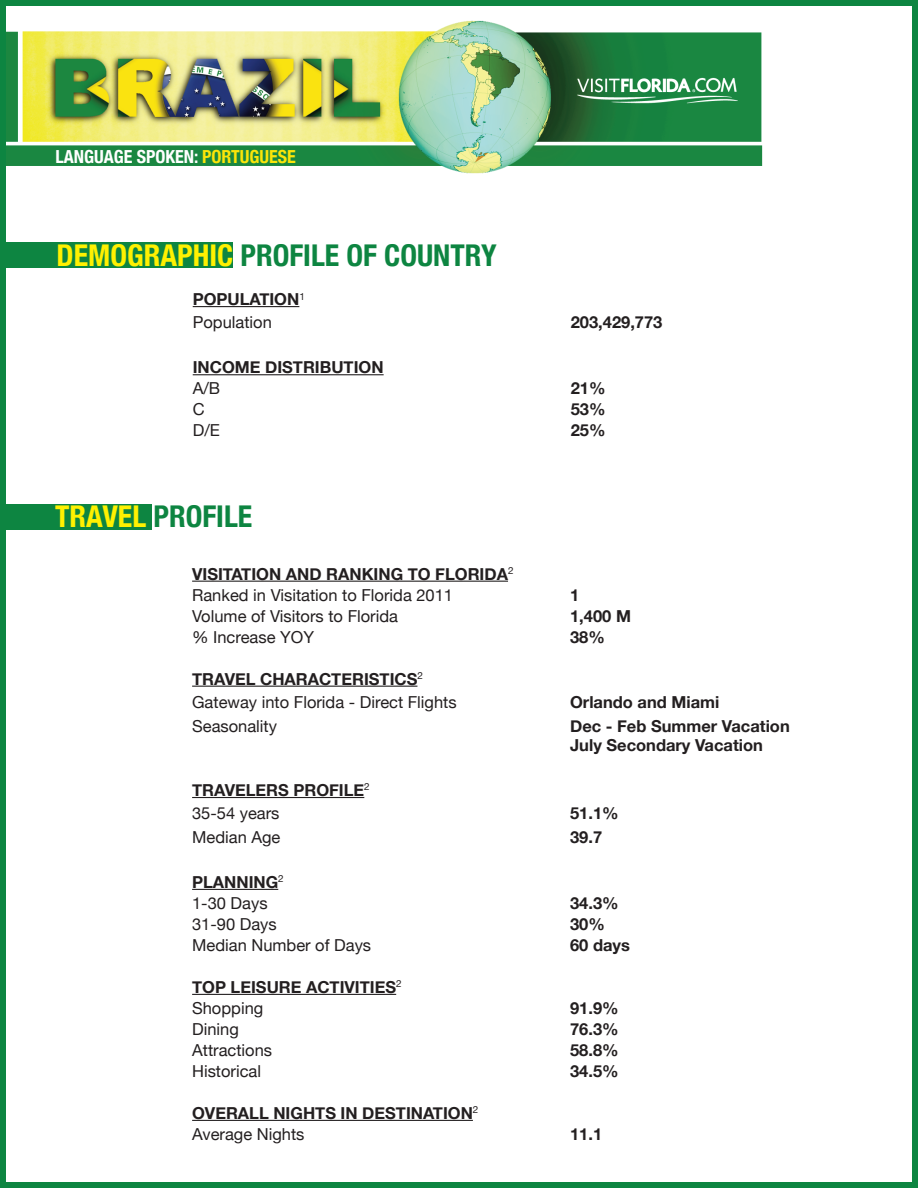
<style>
.page{position:relative;width:918px;height:1188px;background:#fff}
.page>*{position:absolute;margin:0;border:0;box-sizing:border-box;transform-origin:0 0}
.t1{font:700 condensed 30px "Helvetica Neue";color:#0d8541}
.t2{font:700 condensed 18px "Helvetica Neue";color:#fff}
.t3{font:700 16.5px/21px "Helvetica Neue";color:#231f20}
.t4{font:16.5px/21px "Helvetica Neue";color:#231f20}
.s1{color:#fbe509}
.s2{color:#fff101}
.s3{font-weight:400}
.s4{font-weight:700}
</style>
<div class="page">
<div style="left:2px;top:243px;width:231px;height:25px;background:#0d8541"></div>
<img style="left:7px;top:20px;width:756px;height:154px">
<div style="left:0;top:0;width:918px;height:1188px;border:6px solid #0d8541"></div>
<div style="left:3px;top:504px;width:148px;height:25px;background:#0d8541"></div>
<hr style="left:192px;top:581px;width:316px;height:1px;background:#231f20">
<hr style="left:192px;top:686px;width:225px;height:1px;background:#231f20">
<hr style="left:192px;top:797px;width:172px;height:1px;background:#231f20">
<hr style="left:192px;top:889px;width:86px;height:1px;background:#231f20">
<hr style="left:192px;top:994px;width:204px;height:1px;background:#231f20">
<hr style="left:192px;top:1120px;width:281px;height:1px;background:#231f20">
<hr style="left:193px;top:306px;width:106px;height:1px;background:#231f20">
<hr style="left:193px;top:374px;width:191px;height:1px;background:#231f20">
<p class="t2" style="left:56px;top:145px;width:242px">LANGUAGE SPOKEN: <span class="s1">PORTUGUESE</span></p>
<h1 class="t1" style="left:57px;top:237px;width:442px"><span class="s2">DEMOGRAPHIC</span> PROFILE OF COUNTRY</h1>
<p class="t3" style="left:193px;top:287px;width:114px;line-height:23.5px">POPULATION<sup>1<br></sup><span class="s3">Population</span></p>
<p class="t3" style="left:571px;top:312px;width:93px">203,429,773</p>
<p class="t3" style="left:193px;top:356px;width:192px">INCOME DISTRIBUTION</p>
<p class="t4" style="left:193px;top:378px;width:29px">A/B</p>
<p class="t3" style="left:571px;top:377px;width:36px">21%</p>
<p class="t4" style="left:193px;top:399px;width:13px">C</p>
<p class="t3" style="left:571px;top:398px;width:36px">53%</p>
<p class="t4" style="left:193px;top:420px;width:29px">D/E</p>
<p class="t3" style="left:571px;top:419px;width:36px">25%</p>
<h1 class="t1" style="left:55px;top:498px;width:199px"><span class="s2">TRAVEL</span> PROFILE</h1>
<p class="t4" style="left:192px;top:563px;width:323px"><span class="s4">VISITATION AND RANKING TO FLORIDA</span><sup>2<br></sup>Ranked in Visitation to Florida 2011</p>
<p class="t3" style="left:570px;top:584px;width:11px">1</p>
<p class="t4" style="left:192px;top:605px;width:207px">Volume of Visitors to Florida</p>
<p class="t3" style="left:570px;top:605px;width:62px">1,400 M</p>
<p class="t4" style="left:192px;top:626px;width:123px">% Increase YOY</p>
<p class="t3" style="left:570px;top:626px;width:36px">38%</p>
<p class="t4" style="left:192px;top:667px;width:266px;line-height:23.5px"><span class="s4">TRAVEL CHARACTERISTICS</span><sup>2<br></sup>Gateway into Florida - Direct Flights</p>
<p class="t3" style="left:570px;top:691px;width:151px">Orlando and Miami</p>
<p class="t4" style="left:192px;top:715px;width:86px">Seasonality</p>
<p class="t3" style="left:570px;top:716px;width:221px;line-height:19.5px">Dec - Feb Summer Vacation<br>July Secondary Vacation</p>
<p class="t3" style="left:192px;top:778px;width:179px;line-height:23.5px">TRAVELERS PROFILE<sup>2<br></sup><span class="s3">35-54 years</span></p>
<p class="t3" style="left:570px;top:803px;width:50px">51.1%</p>
<p class="t4" style="left:192px;top:827px;width:90px">Median Age</p>
<p class="t3" style="left:570px;top:826px;width:34px">39.7</p>
<p class="t3" style="left:192px;top:871px;width:93px">PLANNING<sup>2<br></sup><span class="s3">1-30 Days</span></p>
<p class="t3" style="left:570px;top:892px;width:50px">34.3%</p>
<p class="t4" style="left:192px;top:913px;width:86px">31-90 Days</p>
<p class="t3" style="left:570px;top:913px;width:36px">30%</p>
<p class="t4" style="left:192px;top:934px;width:181px">Median Number of Days</p>
<p class="t3" style="left:570px;top:934px;width:61px">60 days</p>
<p class="t3" style="left:192px;top:976px;width:211px">TOP LEISURE ACTIVITIES<sup>2<br></sup><span class="s3">Shopping</span></p>
<p class="t3" style="left:570px;top:997px;width:50px">91.9%</p>
<p class="t4" style="left:192px;top:1018px;width:48px">Dining</p>
<p class="t3" style="left:570px;top:1018px;width:50px">76.3%</p>
<p class="t4" style="left:192px;top:1039px;width:82px">Attractions</p>
<p class="t3" style="left:570px;top:1039px;width:50px">58.8%</p>
<p class="t4" style="left:192px;top:1060px;width:71px">Historical</p>
<p class="t3" style="left:570px;top:1060px;width:50px">34.5%</p>
<p class="t3" style="left:192px;top:1102px;width:288px">OVERALL NIGHTS IN DESTINATION<sup>2<br></sup><span class="s3">Average Nights</span></p>
<p class="t3" style="left:570px;top:1123px;width:34px">11.1</p>
</div>
